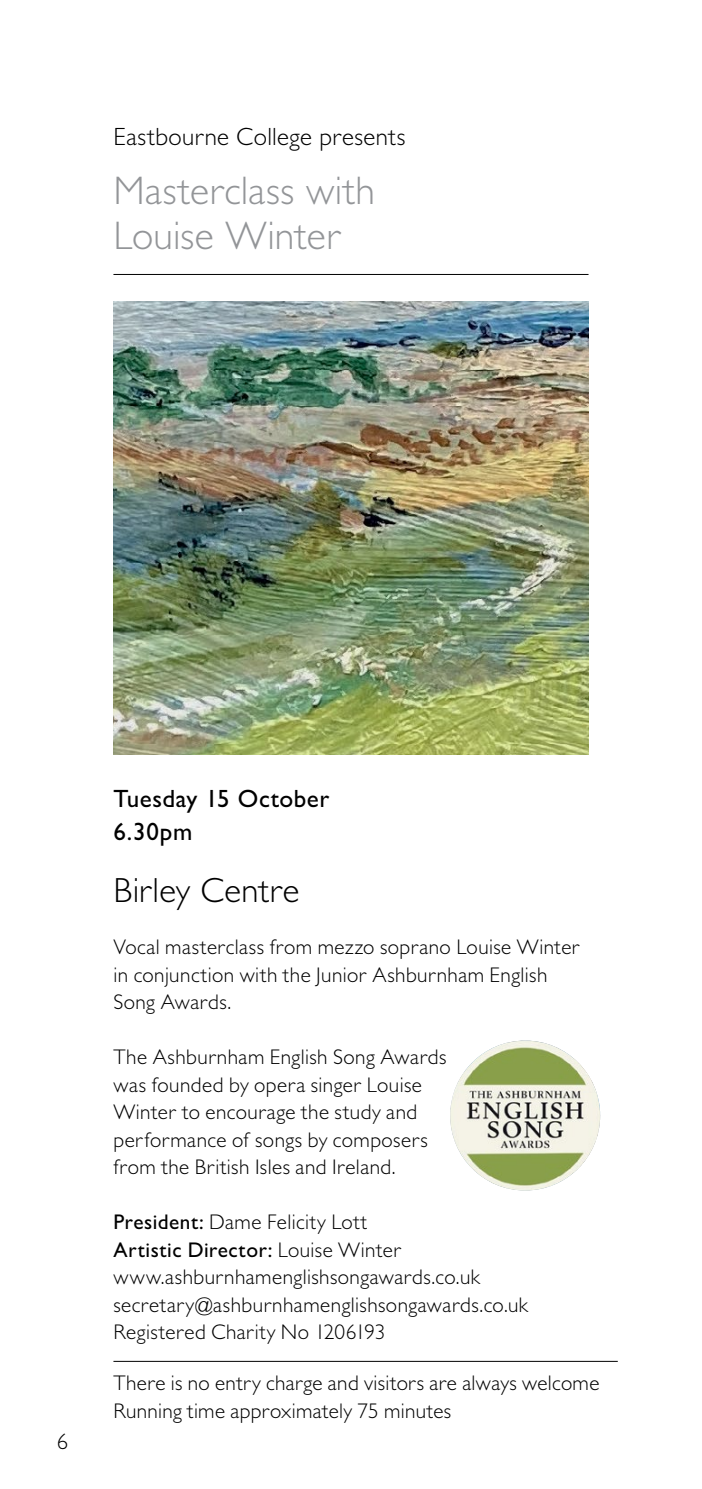
<style>
.page{position:relative;width:702px;height:1489px;background:#fff}
.page>*{position:absolute;margin:0;border:0;box-sizing:border-box;transform-origin:0 0}
.t1{font:300 40px/45px "Gill Sans MT Std";letter-spacing:.005em;color:#939598}
.t2{font:300 35px "Gill Sans MT Std";letter-spacing:.005em;color:#000}
.t3{font:300 25px "Gill Sans MT Std";letter-spacing:.015em;color:#000}
.t4{font:25px/32.5px "Gill Sans";letter-spacing:.02em;color:#000}
.t5{font:300 22.5px "Gill Sans MT Std";color:#000}
.t6{font:300 21.25px/27.5px "Gill Sans MT Std";letter-spacing:.02em;color:#000}
.t7{font:17.5px "Avenir";color:#000}
.t8{font:17.5px "Helvetica";color:#000}
.s1{font-weight:500}
</style>
<div class="page">
<hr style="left:113px;top:274px;width:475px;height:1px;background:#000">
<img style="left:113px;top:302px;width:475px;height:452px">
<img style="left:450px;top:1059px;width:150px;height:131px">
<img style="left:450px;top:1040px;width:150px;height:150px;border-radius:75px">
<hr style="left:113px;top:1360px;width:504px;height:1px;background:#000">
<p class="t3" style="left:113px;top:121px;width:293px">Eastbourne College presents</p>
<h1 class="t1" style="left:113px;top:168px;width:263px">Masterclass with<br>Louise Winter</h1>
<p class="t4" style="left:113px;top:782px;width:217px">Tuesday 15 October<br>6.30pm</p>
<h2 class="t2" style="left:113px;top:868px;width:188px">Birley Centre</h2>
<p class="t6" style="left:113px;top:932px;width:468px">Vocal masterclass from mezzo soprano Louise Winter in conjunction with the Junior Ashburnham English<br>Song Awards.</p>
<p class="t6" style="left:113px;top:1042px;width:334px">The Ashburnham English Song Awards was founded by opera singer Louise Winter to encourage the study and performance of songs by composers from the British Isles and Ireland.</p>
<p class="t7" style="left:226px;top:931px;width:252px">PAINTING BY COLLEEN CONTI</p>
<p class="t8" style="left:48px;top:1100px;width:165px">BOOKMARK.indd 1</p>
<p class="t6" style="left:113px;top:1207px;width:416px"><span class="s1">President:</span> Dame Felicity Lott<br><span class="s1">Artistic Director:</span> Louise Winter www.ashburnhamenglishsongawards.co.uk secretary@ashburnhamenglishsongawards.co.uk Registered Charity No 1206193</p>
<p class="t5" style="left:57px;top:1427px;width:13px">6</p>
<p class="t6" style="left:113px;top:1368px;width:487px">There is no entry charge and visitors are always welcome<br>Running time approximately 75 minutes</p>
</div>
